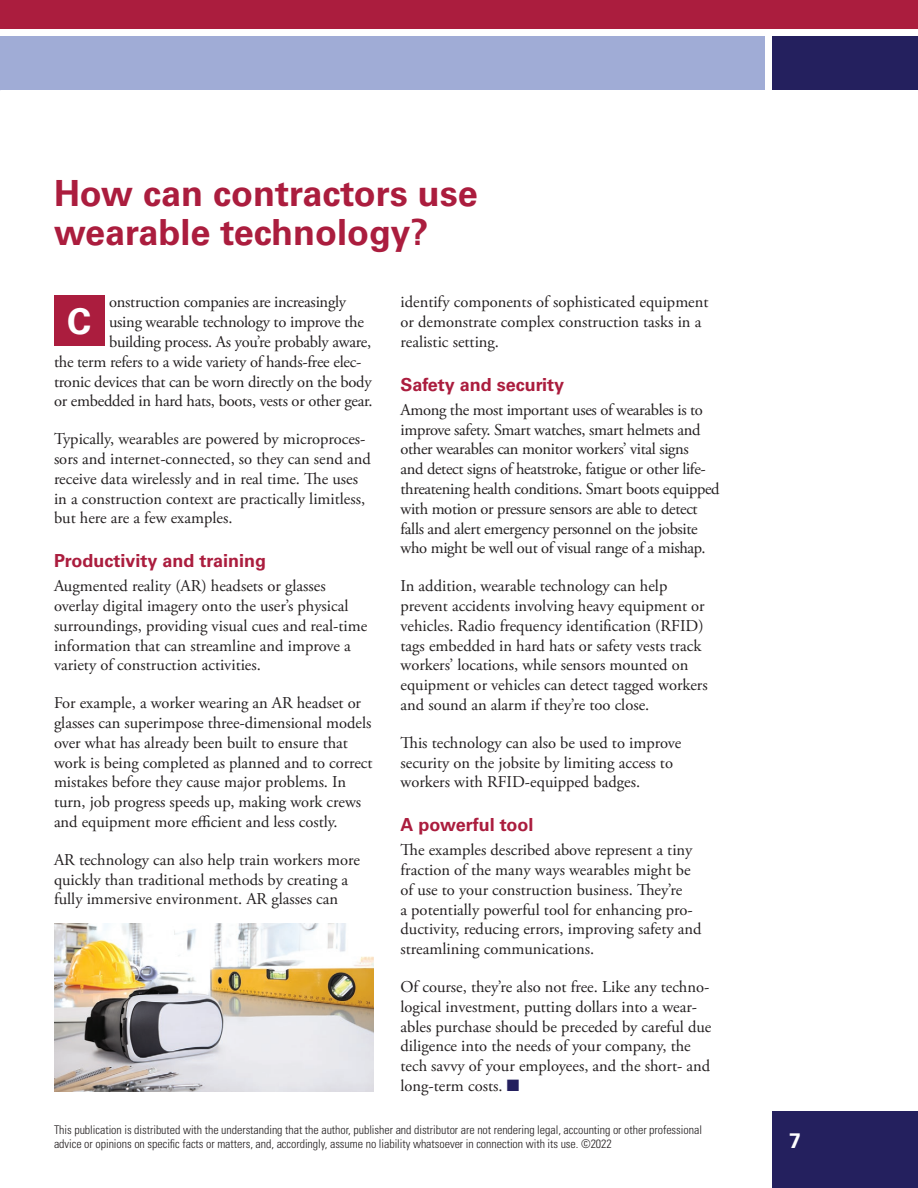
<style>
.page{position:relative;width:918px;height:1188px;background:#fff}
.page>*{position:absolute;margin:0;border:0;box-sizing:border-box;transform-origin:0 0}
.t1{font:700 36px/39px "Univers LT Std";color:#ab1d3e}
.t2{font:700 36px "Univers LT Std";color:#fff}
.t3{font:700 21px "Univers LT Std";color:#fff}
.t4{font:700 18px "Univers LT Std";color:#ab1d3e}
.t5{font:16.5px/19.8px "Adobe Garamond Pro";color:#231f20}
.t6{font:16.5px/19.8px "Adobe Garamond Pro";letter-spacing:-.02em;color:#231f20}
.t7{font:300 condensed 12px/14.4px "Univers LT Std";letter-spacing:-.005em;color:#231f20}
.s1{color:#24205e}
</style>
<div class="page">
<div style="left:772px;top:1112px;width:146px;height:76px;background:#24205e"></div>
<div style="left:0;top:0;width:918px;height:28px;background:#ab1d3e"></div>
<div style="left:0;top:36px;width:765px;height:54px;background:#a0acd6"></div>
<div style="left:772px;top:36px;width:146px;height:54px;background:#24205e"></div>
<div style="left:54px;top:296px;width:51px;height:50px;background:#ab1d3e"></div>
<img style="left:54px;top:924px;width:320px;height:168px">
<h1 class="t1" style="left:54px;top:174px;width:425px">How can contractors use wearable technology?</h1>
<p class="t5" style="left:109px;top:293px;width:239px">onstruction companies are increasingly</p>
<p class="t5" style="left:109px;top:313px;width:256px">using wearable technology to improve the</p>
<p class="t5" style="left:109px;top:333px;width:264px">building process. As you’re probably aware,</p>
<p class="t5" style="left:54px;top:352px;width:309px">the term refers to a wide variety of hands-free elec-</p>
<p class="t5" style="left:54px;top:372px;width:319px">tronic devices that can be worn directly on the body</p>
<p class="t5" style="left:54px;top:392px;width:320px">or embedded in hard hats, boots, vests or other gear.</p>
<p class="t5" style="left:54px;top:430px;width:318px">Typically, wearables are powered by microproces&shy;sors and internet-connected, so they can send and receive data wirelessly and in real time. The uses in a construction context are practically limitless, but here are a few examples.</p>
<p class="t4" style="left:54px;top:550px;width:214px">Productivity and training</p>
<p class="t5" style="left:54px;top:577px;width:315px">Augmented reality (AR) headsets or glasses overlay digital imagery onto the user’s physical surroundings, providing visual cues and real-time information that can streamline and improve a variety of construction activities.</p>
<p class="t5" style="left:54px;top:694px;width:320px">For example, a worker wearing an AR headset or glasses can superimpose three-dimensional models over what has already been built to ensure that work is being completed as planned and to correct mistakes before they cause major problems. In turn, job progress speeds up, making work crews and equipment more efficient and less costly.</p>
<p class="t5" style="left:54px;top:850px;width:307px">AR technology can also help train workers more quickly than traditional methods by creating a fully immersive environment. AR glasses can</p>
<h1 class="t2" style="left:67px;top:300px;width:26px">C</h1>
<p class="t5" style="left:400px;top:293px;width:310px">identify components of sophisticated equipment or demonstrate complex construction tasks in a realistic setting.</p>
<p class="t4" style="left:400px;top:374px;width:165px">Safety and security</p>
<p class="t6" style="left:400px;top:400px;width:321px">Among the most important uses of wearables is to improve safety. Smart watches, smart helmets and other wearables can monitor workers’ vital signs<br>and detect signs of heatstroke, fatigue or other life&shy;threatening health conditions. Smart boots equipped with motion or pressure sensors are able to detect falls and alert emergency personnel on the jobsite who might be well out of visual range of a mishap.</p>
<p class="t5" style="left:400px;top:577px;width:309px">In addition, wearable technology can help prevent accidents involving heavy equipment or vehicles. Radio frequency identification (RFID) tags embedded in hard hats or safety vests track workers’ locations, while sensors mounted on equipment or vehicles can detect tagged workers and sound an alarm if they’re too close.</p>
<p class="t5" style="left:400px;top:733px;width:282px">This technology can also be used to improve security on the jobsite by limiting access to workers with RFID-equipped badges.</p>
<p class="t4" style="left:400px;top:814px;width:134px">A powerful tool</p>
<p class="t5" style="left:400px;top:841px;width:303px">The examples described above represent a tiny fraction of the many ways wearables might be of use to your construction business. They’re<br>a potentially powerful tool for enhancing pro&shy;ductivity, reducing errors, improving safety and streamlining communications.</p>
<p class="t5" style="left:400px;top:978px;width:312px">Of course, they’re also not free. Like any techno&shy;logical investment, putting dollars into a wear&shy;ables purchase should be preceded by careful due diligence into the needs of your company, the tech savvy of your employees, and the short- and long-term costs. <span class="s1">■</span></p>
<p class="t7" style="left:54px;top:1122px;width:650px">This publication is distributed with the understanding that the author, publisher and distributor are not rendering legal, accounting or other professional advice or opinions on specific facts or matters, and, accordingly, assume no liability whatsoever in connection with its use. ©2022</p>
<p class="t3" style="left:789px;top:1128px;width:13px">7</p>
</div>
